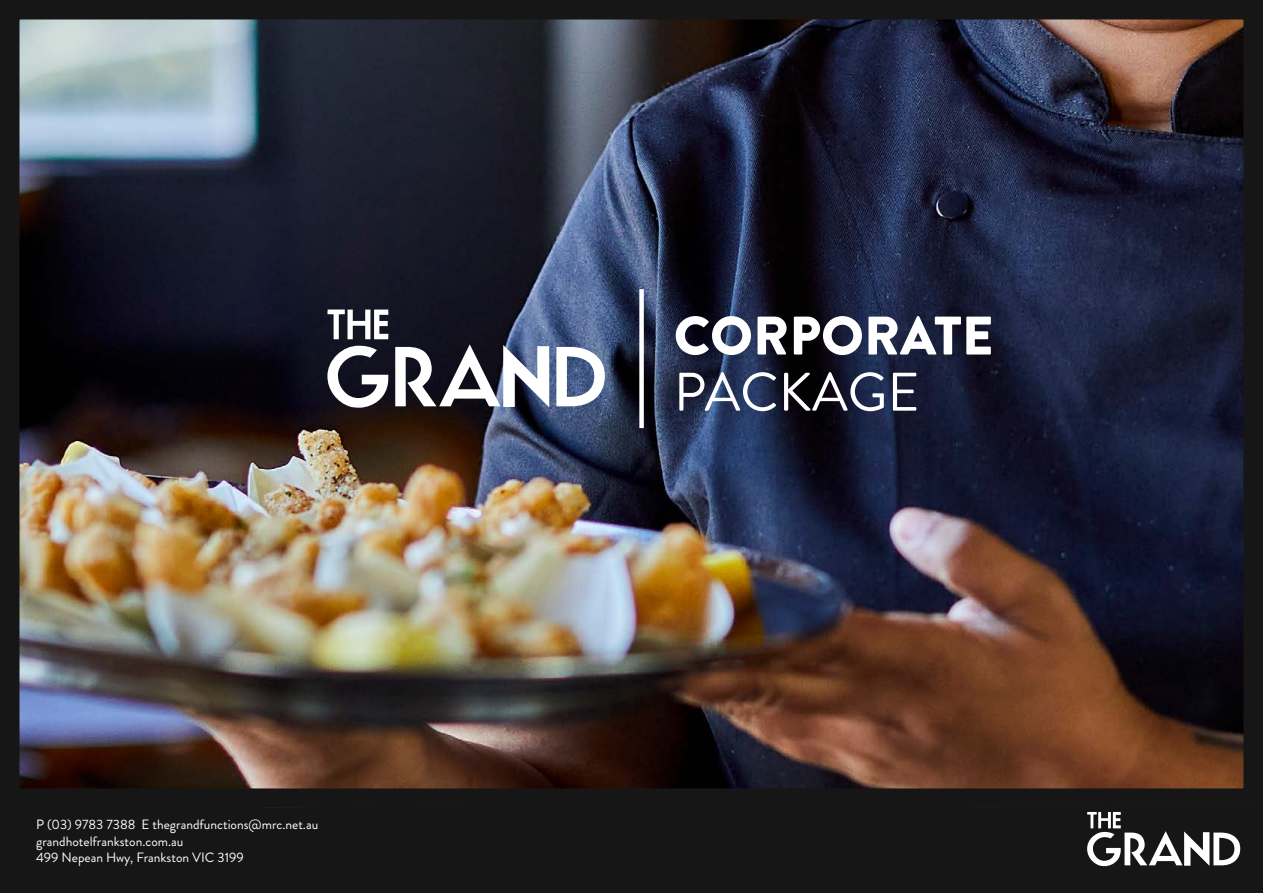
<style>
.page{position:relative;width:1263px;height:893px;background:#fff}
.page>*{position:absolute;margin:0;border:0;box-sizing:border-box;transform-origin:0 0}
.t1{font:900 54.15px "Brandon Grotesque";color:#fff}
.t2{font:54.15px "Brandon Grotesque";color:#fff}
.t3{font:13.5px/16.5px "Brandon Grotesque";color:#fff}
</style>
<div class="page">
<div style="left:0;top:803px;width:1263px;height:90px;background:#161616"></div>
<svg style="left:1087px;top:812px;width:153px;height:54px"></svg>
<img style="left:20px;top:20px;width:1223px;height:768px">
<div style="left:0;top:0;width:1263px;height:808px;border:19px solid #161616"></div>
<div style="left:639px;top:289px;width:5px;height:139px;background:#fff"></div>
<svg style="left:327px;top:310px;width:61px;height:29px"></svg>
<svg style="left:327px;top:346px;width:61px;height:62px"></svg>
<svg style="left:395px;top:344px;width:154px;height:63px"></svg>
<svg style="left:556px;top:347px;width:49px;height:59px"></svg>
<p class="t3" style="left:36px;top:816px;width:284px">P (03) 9783 7388 E thegrandfunctions@mrc.net.au grandhotelfrankston.com.au<br>499 Nepean Hwy, Frankston VIC 3199</p>
<h1 class="t1" style="left:674px;top:297px;width:321px">CORPORATE</h1>
<h1 class="t2" style="left:674px;top:355px;width:247px">PACKAGE</h1>
</div>
